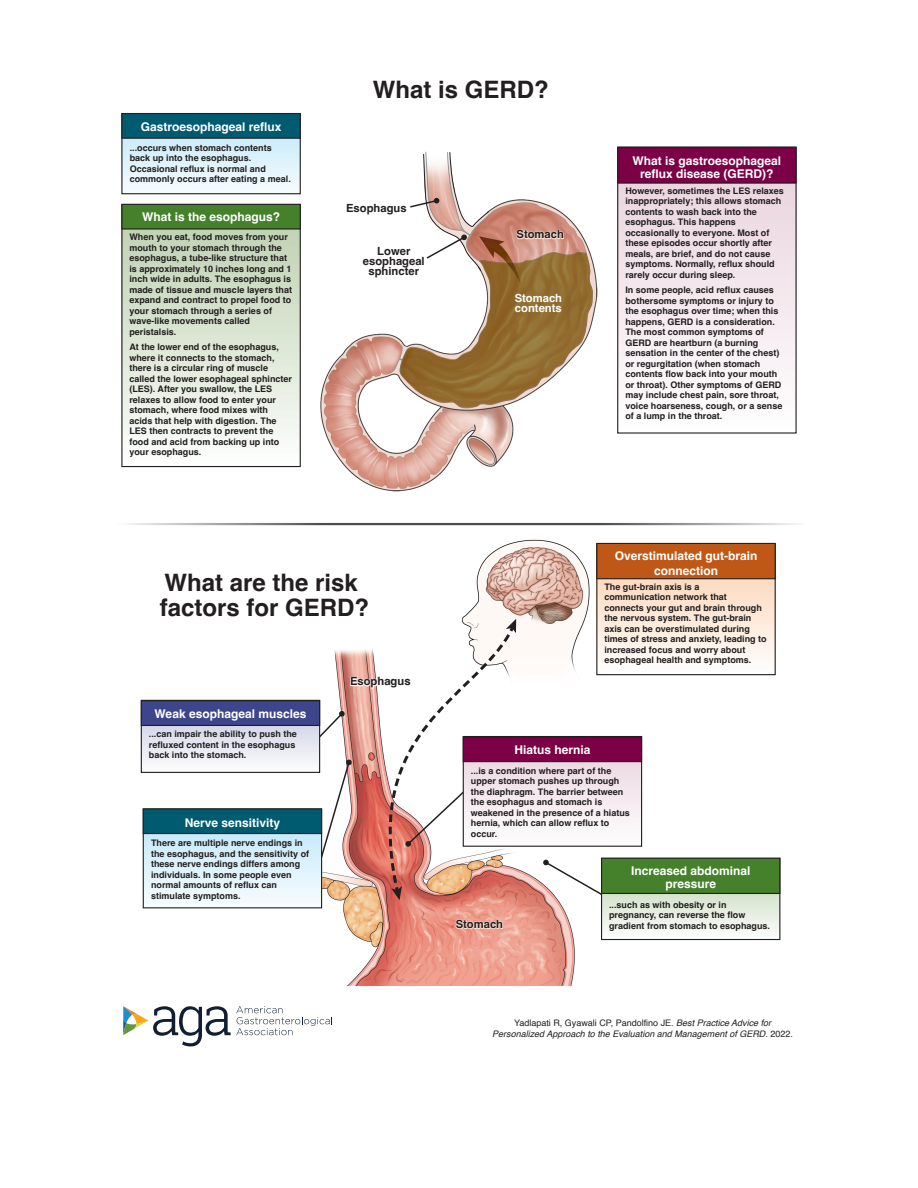
<style>
.page{position:relative;width:918px;height:1188px;background:#fff}
.page>*{position:absolute;margin:0;border:0;box-sizing:border-box;transform-origin:0 0}
.t1{font:700 24px/25.5px "Helvetica";color:#231f20}
.t2{font:700 12px/13.5px "Helvetica";color:#fff;text-align:center}
.t3{font:700 11.25px/10.2px "Helvetica";color:#231f20;text-align:center}
.t4{font:700 11.25px/10.2px "Helvetica";color:#fff}
.t5{font:700 9px/10.5px "Helvetica";color:#231f20}
.t6{font:italic 9px/10.5px "Helvetica";color:#231f20;text-align:center}
.s1{font-style:normal}
</style>
<div class="page">
<svg style="left:123px;top:1006px;width:209px;height:40px"></svg>
<img style="left:282px;top:699px;width:293px;height:288px">
<img style="left:462px;top:539px;width:128px;height:133px">
<svg style="left:598px;top:579px;width:176px;height:81px;background:#fce8d9"></svg>
<div style="left:596px;top:543px;width:180px;height:132px;border:1px solid #231f20"></div>
<div style="left:596px;top:543px;width:180px;height:36px;background:#bf5816;border:1px solid #231f20"></div>
<svg style="left:543px;top:859px;width:58px;height:41px"></svg>
<svg style="left:603px;top:894px;width:175px;height:37px"></svg>
<div style="left:601px;top:858px;width:179px;height:82px;border:1px solid #231f20"></div>
<div style="left:601px;top:858px;width:179px;height:36px;background:#45802a;border:1px solid #231f20"></div>
<svg style="left:517px;top:762px;width:123px;height:83px"></svg>
<div style="left:463px;top:736px;width:179px;height:111px;border:1px solid #231f20"></div>
<div style="left:463px;top:736px;width:179px;height:26px;background:#7b0046;border:1px solid #231f20"></div>
<svg style="left:145px;top:834px;width:175px;height:72px"></svg>
<div style="left:143px;top:809px;width:179px;height:99px;border:1px solid #231f20"></div>
<div style="left:143px;top:808px;width:179px;height:26px;background:#005a70;border:1px solid #231f20"></div>
<svg style="left:143px;top:726px;width:170px;height:45px"></svg>
<div style="left:141px;top:700px;width:179px;height:73px;border:1px solid #231f20"></div>
<div style="left:141px;top:700px;width:179px;height:26px;background:#3d458b;border:1px solid #231f20"></div>
<svg style="left:123px;top:230px;width:176px;height:207px;background:#dae5d2"></svg>
<div style="left:121px;top:204px;width:180px;height:263px;border:1px solid #231f20"></div>
<div style="left:121px;top:204px;width:180px;height:26px;background:#45802a;border:1px solid #231f20"></div>
<svg style="left:123px;top:139px;width:176px;height:51px"></svg>
<div style="left:121px;top:113px;width:180px;height:81px;border:1px solid #231f20"></div>
<div style="left:121px;top:113px;width:180px;height:26px;background:#005a70;border:1px solid #231f20"></div>
<svg style="left:619px;top:184px;width:176px;height:187px"></svg>
<div style="left:617px;top:146px;width:180px;height:288px;border:1px solid #231f20"></div>
<div style="left:617px;top:147px;width:180px;height:37px;background:#7b0046;border:1px solid #231f20"></div>
<img style="left:320px;top:261px;width:278px;height:231px">
<svg style="left:454px;top:918px;width:50px;height:12px"></svg>
<svg style="left:313px;top:619px;width:204px;height:281px"></svg>
<svg style="left:391px;top:151px;width:202px;height:256px"></svg>
<h1 class="t1" style="left:373px;top:79px;width:178px">What is GERD?</h1>
<h2 class="t2" style="left:141px;top:122px;width:142px">Gastroesophageal reflux</h2>
<p class="t5" style="left:130px;top:143px;width:163px">...occurs when stomach contents back up into the esophagus.<br>Occasional reflux is normal and commonly occurs after eating a meal.</p>
<h2 class="t2" style="left:633px;top:155px;width:150px">What is gastroesophageal reflux disease (GERD)?</h2>
<p class="t5" style="left:625px;top:186px;width:160px">However, sometimes the LES relaxes inappropriately; this allows stomach contents to wash back into the esophagus. This happens occasionally to everyone. Most of these episodes occur shortly after meals, are brief, and do not cause symptoms. Normally, reflux should rarely occur during sleep.</p>
<p class="t5" style="left:625px;top:286px;width:159px">In some people, acid reflux causes bothersome symptoms or injury to the esophagus over time; when this happens, GERD is a consideration.<br>The most common symptoms of<br>GERD are heartburn (a burning sensation in the center of the chest) or regurgitation (when stomach contents flow back into your mouth or throat). Other symptoms of GERD may include chest pain, sore throat, voice hoarseness, cough, or a sense of a lump in the throat.</p>
<p class="t3" style="left:346px;top:204px;width:62px">Esophagus</p>
<h2 class="t2" style="left:142px;top:211px;width:140px">What is the esophagus?</h2>
<p class="t5" style="left:129px;top:233px;width:164px">When you eat, food moves from your mouth to your stomach through the esophagus, a tube-like structure that is approximately 10 inches long and 1 inch wide in adults. The esophagus is made of tissue and muscle layers that expand and contract to propel food to your stomach through a series of wave-like movements called peristalsis.</p>
<p class="t5" style="left:129px;top:343px;width:164px">At the lower end of the esophagus, where it connects to the stomach, there is a circular ring of muscle called the lower esophageal sphincter (LES). After you swallow, the LES relaxes to allow food to enter your stomach, where food mixes with acids that help with digestion. The<br>LES then contracts to prevent the food and acid from backing up into your esophagus.</p>
<p class="t3" style="left:517px;top:231px;width:49px">Stomach</p>
<p class="t3" style="left:363px;top:247px;width:63px">Lower esophageal sphincter</p>
<p class="t4" style="left:515px;top:294px;width:49px">Stomach contents</p>
<h1 class="t1" style="left:160px;top:572px;width:211px">What are the risk factors for GERD?</h1>
<h2 class="t2" style="left:155px;top:708px;width:153px">Weak esophageal muscles</h2>
<p class="t5" style="left:149px;top:730px;width:150px">...can impair the ability to push the refluxed content in the esophagus back into the stomach.</p>
<h2 class="t2" style="left:185px;top:817px;width:97px">Nerve sensitivity</h2>
<p class="t5" style="left:151px;top:839px;width:160px">There are multiple nerve endings in the esophagus, and the sensitivity of these nerve endings differs among individuals. In some people even normal amounts of reflux can stimulate symptoms.</p>
<p class="t3" style="left:350px;top:678px;width:62px">Esophagus</p>
<h2 class="t2" style="left:615px;top:550px;width:144px;line-height:15px">Overstimulated gut-brain connection</h2>
<p class="t5" style="left:604px;top:582px;width:164px">The gut-brain axis is a communication network that connects your gut and brain through the nervous system. The gut-brain axis can be overstimulated during times of stress and anxiety, leading to increased focus and worry about esophageal health and symptoms.</p>
<h2 class="t2" style="left:514px;top:745px;width:78px">Hiatus hernia</h2>
<p class="t5" style="left:471px;top:766px;width:161px">...is a condition where part of the upper stomach pushes up through the diaphragm. The barrier between the esophagus and stomach is weakened in the presence of a hiatus hernia, which can allow reflux to occur.</p>
<p class="t3" style="left:456px;top:920px;width:49px">Stomach</p>
<h2 class="t2" style="left:631px;top:865px;width:121px">Increased abdominal pressure</h2>
<p class="t5" style="left:609px;top:900px;width:163px">...such as with obesity or in pregnancy, can reverse the flow gradient from stomach to esophagus.</p>
<p class="t6" style="left:492px;top:1018px;width:302px"><span class="s1">Yadlapati R, Gyawali CP, Pandolfino JE.</span> Best Practice Advice for<br>Personalized Approach to the Evaluation and Management of GERD<span class="s1">. 2022.</span></p>
</div>
